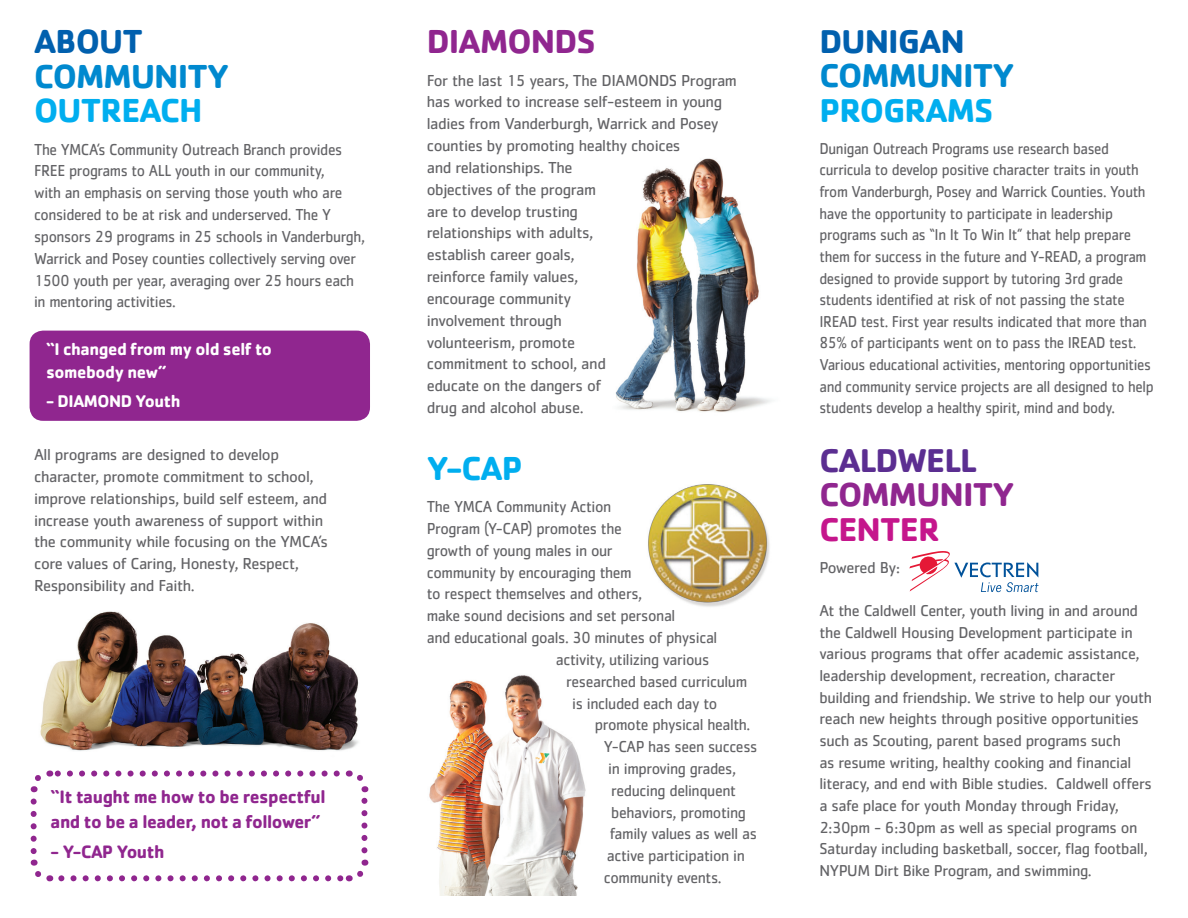
<style>
.page{position:relative;width:1188px;height:918px;background:#fff}
.page>*{position:absolute;margin:0;border:0;box-sizing:border-box;transform-origin:0 0}
.Byline___Image_Capti{font:700 34.5px/34.5px "Cachet Std";letter-spacing:-.025em;color:#0089cf}
.Byline___Image_Capti-2{font:700 34.5px "Cachet Std";letter-spacing:-.025em;color:#90268f}
.Byline___Image_Capti-3{font:700 34.5px "Cachet Std";letter-spacing:-.025em;color:#0160ae}
.Byline___Image_Capti-4{font:700 34.5px "Cachet Std";color:#00aeef}
.Byline___Image_Capti-5{font:700 34.2px/34.2px "Cachet Std";letter-spacing:-.025em;color:#0089cf}
.Byline___Image_Capti-6{font:700 34.2px/34.2px "Cachet Std";letter-spacing:-.025em;color:#90268f}
.Byline___Image_Capti-7{font:700 34.2px "Cachet Std";letter-spacing:-.025em;color:#0160ae}
.Byline___Image_Capti-8{font:700 34.2px "Cachet Std";letter-spacing:-.025em;color:#c5168c}
.Byline___Image_Capti-9{font:700 18.75px "Cachet Std";letter-spacing:-.025em;color:#90268f}
.Byline___Image_Capti-10{font:700 17.55px "Cachet Std";letter-spacing:-.025em;color:#fff}
.Byline___Image_Capti-11{font:16.5px/21.8px "Cachet Std";letter-spacing:-.025em;color:#636366}
.Byline___Image_Capti-12{font:16.5px "Cachet Std";letter-spacing:-.025em;color:#636366;scale:.96 1}
.Byline___Image_Capti-13{font:16.5px/21.8px "Cachet Std";letter-spacing:-.025em;color:#636366;scale:.94 1}
.Byline___Image_Capti-14{font:16.35px/21.6px "Cachet Std";letter-spacing:-.025em;color:#636366;scale:.92 1}
.Byline___Image_Capti-15{font:16.35px/21.6px "Cachet Std";letter-spacing:-.025em;color:#636366}
.s1{color:#00aeef}
.s2{color:#5b2e91}
</style>
<div class="page">
<img style="left:362px;top:675px;width:224px;height:220px">
<img style="left:616px;top:158px;width:156px;height:254px">
<img style="left:648px;top:484px;width:122px;height:123px">
<div style="left:30px;top:331px;width:340px;height:90px;background:#90268f;border-radius:14px"></div>
<svg style="left:61px;top:875px;width:282px;height:6px"></svg>
<svg style="left:347px;top:767px;width:22px;height:83px"></svg>
<svg style="left:30px;top:770px;width:307px;height:22px"></svg>
<svg style="left:30px;top:801px;width:21px;height:81px"></svg>
<svg style="left:349px;top:860px;width:22px;height:22px"></svg>
<img style="left:40px;top:611px;width:327px;height:152px">
<svg style="left:909px;top:551px;width:130px;height:41px"></svg>
<p class="Byline___Image_Capti-3" style="left:34px;top:19px;width:110px">ABOUT</p>
<p class="Byline___Image_Capti" style="left:34px;top:58px;width:197px">COMMUNITY<br><span class="s1">OUTREACH</span></p>
<p class="Byline___Image_Capti-13" style="left:34px;top:138px;width:354px">The YMCA’s Community Outreach Branch provides FREE programs to ALL youth in our community,<br>with an emphasis on serving those youth who are considered to be at risk and underserved. The Y sponsors 29 programs in 25 schools in Vanderburgh, Warrick and Posey counties collectively serving over 1500 youth per year, averaging over 25 hours each in mentoring activities.</p>
<p class="Byline___Image_Capti-10" style="left:46px;top:338px;width:227px">“I changed from my old self to</p>
<p class="Byline___Image_Capti-10" style="left:46px;top:361px;width:122px">somebody new”</p>
<p class="Byline___Image_Capti-10" style="left:46px;top:390px;width:136px">- DIAMOND Youth</p>
<p class="Byline___Image_Capti-11" style="left:34px;top:444px;width:247px">All programs are designed to develop</p>
<p class="Byline___Image_Capti-11" style="left:34px;top:465px;width:281px">character, promote commitment to school,</p>
<p class="Byline___Image_Capti-11" style="left:34px;top:487px;width:295px">improve relationships, build self esteem, and</p>
<p class="Byline___Image_Capti-11" style="left:34px;top:509px;width:291px">increase youth awareness of support within</p>
<p class="Byline___Image_Capti-11" style="left:34px;top:531px;width:295px">the community while focusing on the YMCA’s</p>
<p class="Byline___Image_Capti-11" style="left:34px;top:553px;width:266px">core values of Caring, Honesty, Respect,</p>
<p class="Byline___Image_Capti-11" style="left:34px;top:575px;width:162px">Responsibility and Faith.</p>
<p class="Byline___Image_Capti-9" style="left:51px;top:785px;width:277px">“It taught me how to be respectful</p>
<p class="Byline___Image_Capti-9" style="left:51px;top:809px;width:271px">and to be a leader, not a follower”</p>
<p class="Byline___Image_Capti-9" style="left:51px;top:839px;width:115px">- Y-CAP Youth</p>
<p class="Byline___Image_Capti-2" style="left:427px;top:19px;width:170px">DIAMONDS</p>
<p class="Byline___Image_Capti-11" style="left:427px;top:69px;width:312px">For the last 15 years, The DIAMONDS Program has worked to increase self-esteem in young ladies from Vanderburgh, Warrick and Posey counties by promoting healthy choices</p>
<p class="Byline___Image_Capti-11" style="left:427px;top:156px;width:181px">and relationships. The objectives of the program are to develop trusting relationships with adults, establish career goals, reinforce family values, encourage community involvement through volunteerism, promote commitment to school, and educate on the dangers of drug and alcohol abuse.</p>
<p class="Byline___Image_Capti-4" style="left:427px;top:446px;width:97px">Y-CAP</p>
<p class="Byline___Image_Capti-12" style="left:427px;top:497px;width:194px">The YMCA Community Action</p>
<p class="Byline___Image_Capti-12" style="left:427px;top:519px;width:205px">Program (Y-CAP) promotes the</p>
<p class="Byline___Image_Capti-12" style="left:427px;top:541px;width:195px">growth of young males in our</p>
<p class="Byline___Image_Capti-12" style="left:427px;top:562px;width:215px">community by encouraging them</p>
<p class="Byline___Image_Capti-12" style="left:427px;top:584px;width:226px">to respect themselves and others,</p>
<p class="Byline___Image_Capti-12" style="left:427px;top:606px;width:260px">make sound decisions and set personal</p>
<p class="Byline___Image_Capti-12" style="left:427px;top:628px;width:304px">and educational goals. 30 minutes of physical</p>
<p class="Byline___Image_Capti-12" style="left:556px;top:650px;width:161px">activity, utilizing various</p>
<p class="Byline___Image_Capti-12" style="left:566px;top:672px;width:190px">researched based curriculum</p>
<p class="Byline___Image_Capti-12" style="left:572px;top:693px;width:153px">is included each day to</p>
<p class="Byline___Image_Capti-12" style="left:595px;top:715px;width:164px">promote physical health.</p>
<p class="Byline___Image_Capti-12" style="left:604px;top:737px;width:162px">Y-CAP has seen success</p>
<p class="Byline___Image_Capti-12" style="left:608px;top:759px;width:135px">in improving grades,</p>
<p class="Byline___Image_Capti-12" style="left:611px;top:781px;width:131px">reducing delinquent</p>
<p class="Byline___Image_Capti-12" style="left:611px;top:802px;width:142px">behaviors, promoting</p>
<p class="Byline___Image_Capti-12" style="left:610px;top:824px;width:155px">family values as well as</p>
<p class="Byline___Image_Capti-12" style="left:607px;top:846px;width:145px">active participation in</p>
<p class="Byline___Image_Capti-12" style="left:604px;top:868px;width:124px">community events.</p>
<p class="Byline___Image_Capti-7" style="left:819px;top:19px;width:147px">DUNIGAN</p>
<p class="Byline___Image_Capti-5" style="left:819px;top:58px;width:197px">COMMUNITY<br><span class="s1">PROGRAMS</span></p>
<p class="Byline___Image_Capti-14" style="left:819px;top:137px;width:365px">Dunigan Outreach Programs use research based curricula to develop positive character traits in youth from Vanderburgh, Posey and Warrick Counties. Youth have the opportunity to participate in leadership programs such as “In It To Win It” that help prepare them for success in the future and Y-READ, a program designed to provide support by tutoring 3rd grade students identified at risk of not passing the state IREAD test. First year results indicated that more than 85% of participants went on to pass the IREAD test.<br>Various educational activities, mentoring opportunities and community service projects are all designed to help students develop a healthy spirit, mind and body.</p>
<p class="Byline___Image_Capti-6" style="left:819px;top:442px;width:197px"><span class="s2">CALDWELL<br></span>COMMUNITY</p>
<p class="Byline___Image_Capti-8" style="left:819px;top:507px;width:122px">CENTER</p>
<p class="Byline___Image_Capti-15" style="left:819px;top:556px;width:82px">Powered By:</p>
<p class="Byline___Image_Capti-15" style="left:819px;top:600px;width:334px">At the Caldwell Center, youth living in and around the Caldwell Housing Development participate in various programs that offer academic assistance, leadership development, recreation, character building and friendship. We strive to help our youth reach new heights through positive opportunities such as Scouting, parent based programs such<br>as resume writing, healthy cooking and financial literacy, and end with Bible studies. Caldwell offers a safe place for youth Monday through Friday, 2:30pm - 6:30pm as well as special programs on Saturday including basketball, soccer, flag football, NYPUM Dirt Bike Program, and swimming.</p>
</div>
